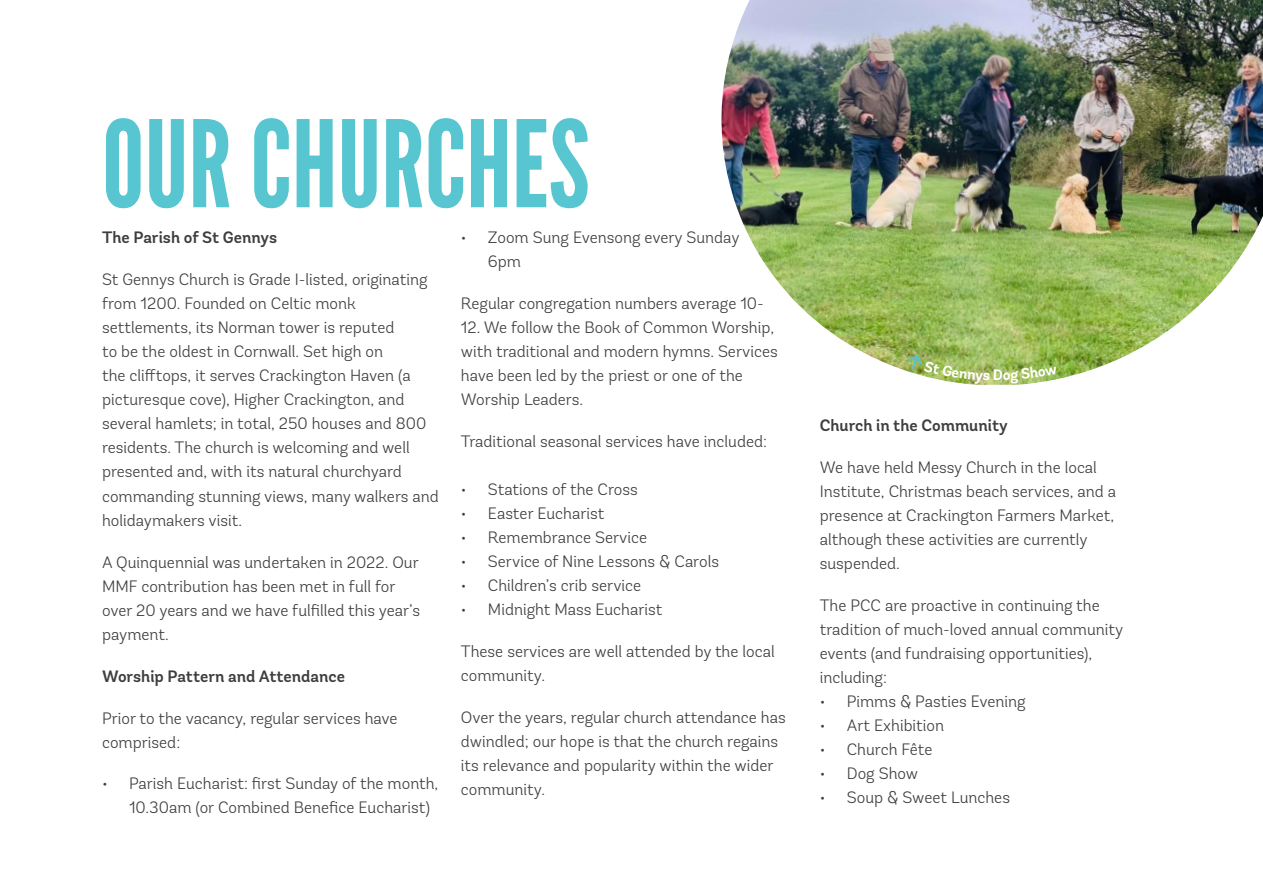
<style>
.page{position:relative;width:1263px;height:893px;background:#fff}
.page>*{position:absolute;margin:0;border:0;box-sizing:border-box;transform-origin:0 0}
.t1{font:120px "League Gothic";color:#57c6d0}
.t2{font:300 16.5px/24px "Andes Rounded";color:#3e3e3f}
.t3{font:600 16.5px "Andes Rounded";color:#3e3e3f}
.t4{font:700 15px "Andes Rounded";color:#fff}
</style>
<div class="page">
<img style="left:721px;top:0;width:542px;height:385px">
<svg style="left:905px;top:353px;width:85px;height:31px;background:#a8c172"></svg>
<svg style="left:1003px;top:367px;width:54px;height:17px"></svg>
<p class="t1" style="left:102px;top:93px;width:489px">OUR CHURCHES</p>
<p class="t3" style="left:102px;top:227px;width:177px">The Parish of St Gennys</p>
<p class="t2" style="left:102px;top:268px;width:338px">St Gennys Church is Grade I-listed, originating from 1200. Founded on Celtic monk settlements, its Norman tower is reputed<br>to be the oldest in Cornwall. Set high on<br>the clifftops, it serves Crackington Haven (a picturesque cove), Higher Crackington, and several hamlets; in total, 250 houses and 800 residents. The church is welcoming and well presented and, with its natural churchyard commanding stunning views, many walkers and holidaymakers visit.</p>
<p class="t2" style="left:102px;top:550px;width:320px">A Quinquennial was undertaken in 2022. Our MMF contribution has been met in full for over 20 years and we have fulfilled this year’s payment.</p>
<p class="t3" style="left:102px;top:666px;width:245px">Worship Pattern and Attendance</p>
<p class="t2" style="left:102px;top:706px;width:297px">Prior to the vacancy, regular services have comprised:</p>
<p class="t2" style="left:129px;top:772px;width:311px;text-indent:-27px">• Parish Eucharist: first Sunday of the month,<br>10.30am (or Combined Benefice Eucharist)</p>
<p class="t2" style="left:488px;top:226px;width:253px;text-indent:-27px">• Zoom Sung Evensong every Sunday<br>6pm</p>
<p class="t2" style="left:461px;top:292px;width:304px">Regular congregation numbers average 10-</p>
<p class="t2" style="left:461px;top:316px;width:318px">12. We follow the Book of Common Worship, with traditional and modern hymns. Services have been led by the priest or one of the Worship Leaders.</p>
<p class="t2" style="left:461px;top:430px;width:308px">Traditional seasonal services have included:</p>
<p class="t2" style="left:461px;top:478px;width:178px">• Stations of the Cross</p>
<p class="t2" style="left:461px;top:502px;width:145px">• Easter Eucharist</p>
<p class="t2" style="left:461px;top:526px;width:188px">• Remembrance Service</p>
<p class="t2" style="left:461px;top:550px;width:260px">• Service of Nine Lessons &amp; Carols</p>
<p class="t2" style="left:461px;top:574px;width:182px">• Children’s crib service</p>
<p class="t2" style="left:461px;top:598px;width:203px">• Midnight Mass Eucharist</p>
<p class="t2" style="left:461px;top:640px;width:315px">These services are well attended by the local community.</p>
<p class="t2" style="left:461px;top:706px;width:326px">Over the years, regular church attendance has dwindled; our hope is that the church regains its relevance and popularity within the wider community.</p>
<p class="t4" style="left:993px;top:366px;width:12px">D</p>
<p class="t3" style="left:820px;top:415px;width:190px">Church in the Community</p>
<p class="t2" style="left:820px;top:455px;width:298px">We have held Messy Church in the local Institute, Christmas beach services, and a presence at Crackington Farmers Market, although these activities are currently suspended.</p>
<p class="t2" style="left:820px;top:593px;width:305px">The PCC are proactive in continuing the tradition of much-loved annual community events (and fundraising opportunities), including:</p>
<p class="t2" style="left:820px;top:689px;width:207px">• Pimms &amp; Pasties Evening</p>
<p class="t2" style="left:820px;top:713px;width:126px">• Art Exhibition</p>
<p class="t2" style="left:820px;top:737px;width:114px">• Church Fête</p>
<p class="t2" style="left:820px;top:761px;width:100px">• Dog Show</p>
<p class="t2" style="left:820px;top:785px;width:192px">• Soup &amp; Sweet Lunches</p>
</div>
